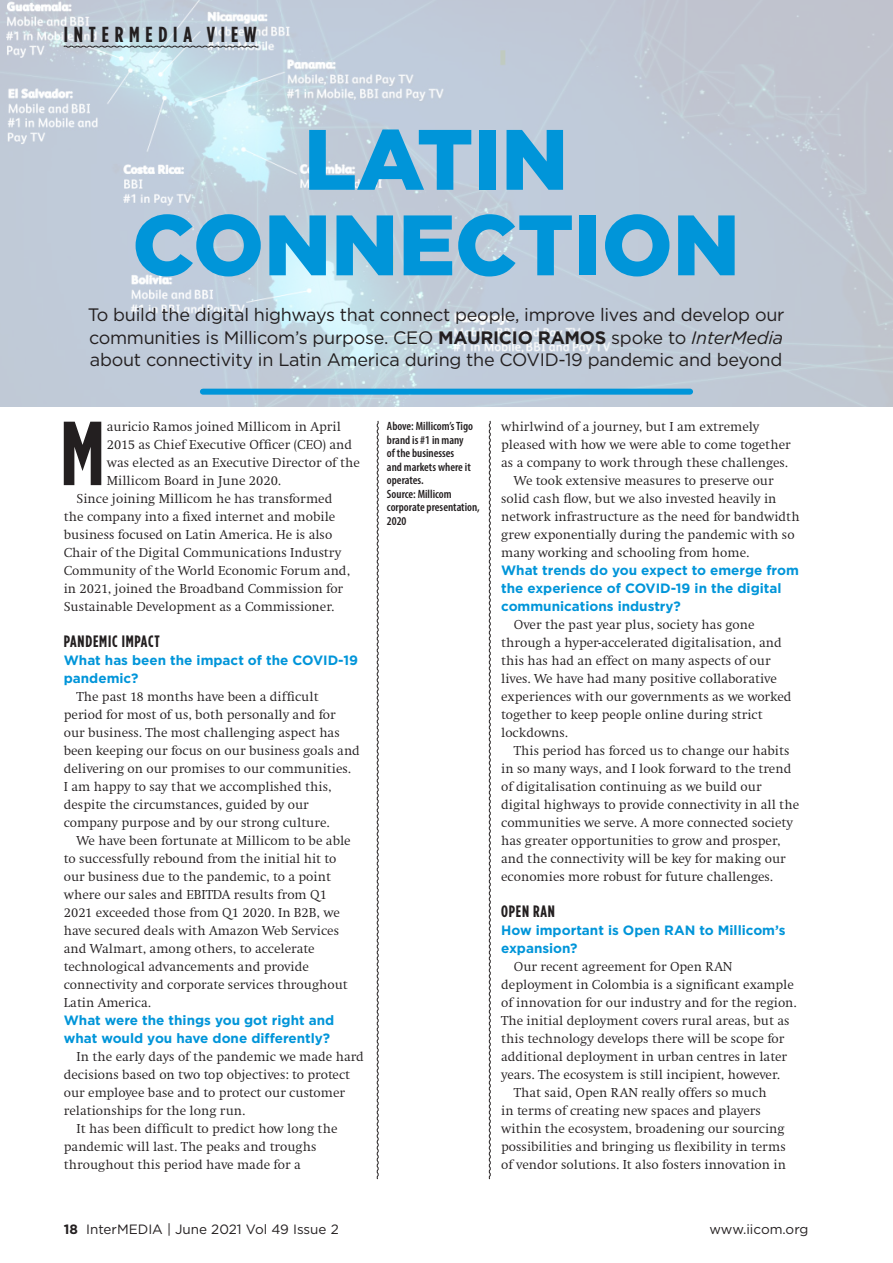
<style>
.page{position:relative;width:893px;height:1263px;background:#fff}
.page>*{position:absolute;margin:0;border:0;box-sizing:border-box;transform-origin:0 0}
.t1{font:700 90.6px "Gotham Condensed";color:#231f20}
.t2{font:900 85.5px/85.5px "Gotham";color:#0095d9;text-align:center}
.t3{font:700 21.75px "Gotham Condensed";letter-spacing:.265em;color:#231f20}
.t4{font:18px/22.5px "Gotham";letter-spacing:-.015em;color:#231f20;text-align:justify}
.t5{font:700 16.5px "Gotham Condensed";letter-spacing:.045em;color:#231f20}
.t6{font:300 13.5px/18px "Swift";color:#231f20}
.t7{font:700 13.5px/18px "Gotham";color:#0095d9}
.t8{font:13.5px "Gotham";color:#231f20}
.t9{font:600 condensed 12px/13.5px "Myriad Pro";color:#231f20}
.s1{font-weight:700}
.s2{font-style:italic}
</style>
<div class="page">
<img style="left:0;top:0;width:893px;height:406px">
<svg style="left:63px;top:45px;width:196px;height:3px"></svg>
<div style="left:203px;top:389px;width:487px;height:6px;background:#0095d9"></div>
<svg style="left:488px;top:420px;width:3px;height:759px"></svg>
<svg style="left:376px;top:420px;width:3px;height:759px"></svg>
<p class="t3" style="left:64px;top:22px;width:195px">INTERMEDIA VIEW</p>
<p class="t2" style="left:132px;top:115px;width:609px">LATIN<br>CONNECTION</p>
<p class="t4" style="left:88px;top:303px;width:698px">To build the digital highways that connect people, improve lives and develop our communities is Millicom’s purpose. CEO <span class="s1">MAURICIO RAMOS</span> spoke to <span class="s2">InterMedia </span>about connectivity in Latin America during the COVID-19 pandemic and beyond</p>
<p class="t1" style="left:61px;top:402px;width:46px">M</p>
<p class="t6" style="left:107px;top:418px;width:255px">auricio Ramos joined Millicom in April 2015 as Chief Executive Officer (CEO) and was elected as an Executive Director of the Millicom Board in June 2020.</p>
<p class="t6" style="left:64px;top:490px;width:288px;text-indent:13px">Since joining Millicom he has transformed the company into a fixed internet and mobile business focused on Latin America. He is also Chair of the Digital Communications Industry Community of the World Economic Forum and, in 2021, joined the Broadband Commission for Sustainable Development as a Commissioner.</p>
<p class="t5" style="left:64px;top:632px;width:97px">PANDEMIC IMPACT</p>
<p class="t7" style="left:64px;top:651px;width:296px">What has been the impact of the COVID-19 pandemic?</p>
<p class="t6" style="left:64px;top:688px;width:298px;text-indent:13px">The past 18 months have been a difficult period for most of us, both personally and for our business. The most challenging aspect has been keeping our focus on our business goals and delivering on our promises to our communities.<br>I am happy to say that we accomplished this, despite the circumstances, guided by our company purpose and by our strong culture.</p>
<p class="t6" style="left:64px;top:832px;width:288px;text-indent:13px">We have been fortunate at Millicom to be able to successfully rebound from the initial hit to our business due to the pandemic, to a point where our sales and EBITDA results from Q1<br>2021 exceeded those from Q1 2020. In B2B, we have secured deals with Amazon Web Services and Walmart, among others, to accelerate technological advancements and provide connectivity and corporate services throughout Latin America.</p>
<p class="t7" style="left:64px;top:1011px;width:272px">What were the things you got right and what would you have done differently?</p>
<p class="t6" style="left:64px;top:1048px;width:302px;text-indent:13px">In the early days of the pandemic we made hard decisions based on two top objectives: to protect our employee base and to protect our customer relationships for the long run.</p>
<p class="t6" style="left:64px;top:1120px;width:275px;text-indent:13px">It has been difficult to predict how long the pandemic will last. The peaks and troughs throughout this period have made for a</p>
<p class="t9" style="left:387px;top:419px;width:88px">Above: Millicom’s Tigo brand is #1 in many of the businesses<br>and markets where it operates.</p>
<p class="t9" style="left:387px;top:487px;width:94px">Source: Millicom corporate presentation,<br>2020</p>
<p class="t6" style="left:501px;top:418px;width:291px">whirlwind of a journey, but I am extremely pleased with how we were able to come together as a company to work through these challenges.</p>
<p class="t6" style="left:501px;top:472px;width:300px;text-indent:13px">We took extensive measures to preserve our solid cash flow, but we also invested heavily in network infrastructure as the need for bandwidth grew exponentially during the pandemic with so many working and schooling from home.</p>
<p class="t7" style="left:501px;top:561px;width:299px">What trends do you expect to emerge from the experience of COVID-19 in the digital communications industry?</p>
<p class="t6" style="left:501px;top:616px;width:292px;text-indent:13px">Over the past year plus, society has gone through a hyper-accelerated digitalisation, and this has had an effect on many aspects of our lives. We have had many positive collaborative experiences with our governments as we worked together to keep people online during strict lockdowns.</p>
<p class="t6" style="left:501px;top:742px;width:300px;text-indent:13px">This period has forced us to change our habits in so many ways, and I look forward to the trend of digitalisation continuing as we build our digital highways to provide connectivity in all the communities we serve. A more connected society has greater opportunities to grow and prosper, and the connectivity will be key for making our economies more robust for future challenges.</p>
<p class="t5" style="left:501px;top:902px;width:55px">OPEN RAN</p>
<p class="t7" style="left:501px;top:921px;width:286px">How important is Open RAN to Millicom’s expansion?</p>
<p class="t6" style="left:501px;top:958px;width:297px;text-indent:13px">Our recent agreement for Open RAN deployment in Colombia is a significant example of innovation for our industry and for the region.<br>The initial deployment covers rural areas, but as this technology develops there will be scope for additional deployment in urban centres in later years. The ecosystem is still incipient, however.</p>
<p class="t6" style="left:501px;top:1084px;width:286px;text-indent:13px">That said, Open RAN really offers so much<br>in terms of creating new spaces and players within the ecosystem, broadening our sourcing possibilities and bringing us flexibility in terms of vendor solutions. It also fosters innovation in</p>
<p class="t8" style="left:64px;top:1221px;width:276px"><span class="s1">18</span> InterMEDIA | June 2021 Vol 49 Issue 2</p>
<p class="t8" style="left:709px;top:1221px;width:101px">www.iicom.org</p>
</div>
